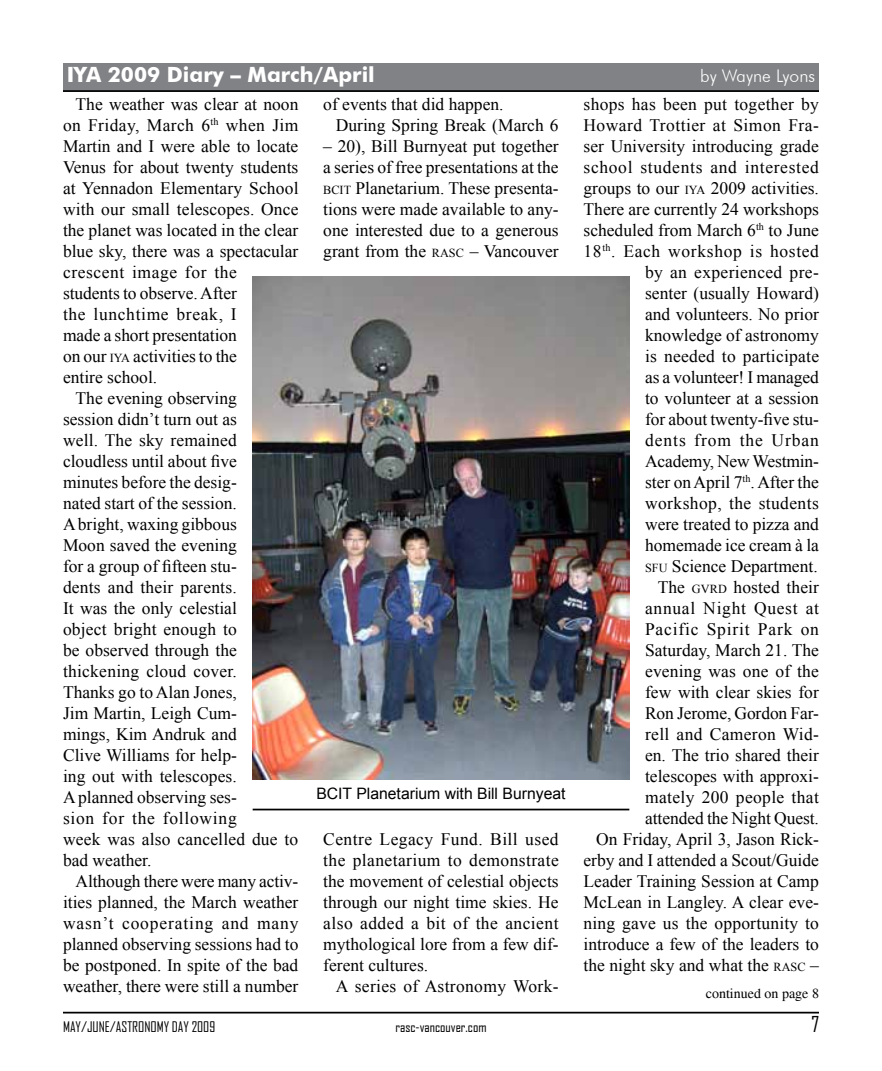
<style>
.page{position:relative;width:882px;height:1071px;background:#fff}
.page>*{position:absolute;margin:0;border:0;box-sizing:border-box;transform-origin:0 0}
.t1{font:700 21px "Futura BT";color:#fff}
.t2{font:21px "Agency FB";color:#000}
.t3{font:17.5px/21px "Times New Roman";color:#000;text-align:justify}
.t4{font:17.5px "Times New Roman";letter-spacing:.02em;color:#000}
.t5{font:17.5px "Times New Roman";letter-spacing:.035em;color:#000}
.t6{font:17.5px "Times New Roman";letter-spacing:.05em;color:#000}
.t7{font:17.5px "Times New Roman";letter-spacing:.04em;color:#000}
.t8{font:300 17.5px "Futura BT";color:#fff}
.t9{font:15.75px "Arial";color:#000}
.t10{font:14px "Agency FB";color:#000}
.t11{font:14px "Times";color:#000}
.s1{font-size:12.25px}
</style>
<div class="page">
<hr style="left:63px;top:1012px;width:756px;height:2px;background:#000">
<div style="left:63px;top:63px;width:756px;height:28px;background:#808285"></div>
<hr style="left:63px;top:90px;width:756px;height:2px;background:#000">
<img style="left:253px;top:277px;width:376px;height:502px">
<hr style="left:253px;top:809px;width:376px;height:1px;background:#000">
<p class="t1" style="left:67px;top:62px;width:310px">IYA 2009 Diary – March/April</p>
<p class="t8" style="left:700px;top:66px;width:116px">by Wayne Lyons</p>
<p class="t3" style="left:76px;top:94px;width:224px">The weather was clear at noon</p>
<p class="t4" style="left:63px;top:114px;width:237px">on Friday, March 6<sup>th</sup> when Jim</p>
<p class="t3" style="left:63px;top:136px;width:237px">Martin and I were able to locate</p>
<p class="t3" style="left:63px;top:157px;width:237px">Venus for about twenty students</p>
<p class="t3" style="left:63px;top:178px;width:237px">at Yennadon Elementary School</p>
<p class="t3" style="left:63px;top:199px;width:237px">with our small telescopes. Once</p>
<p class="t3" style="left:63px;top:220px;width:237px">the planet was located in the clear</p>
<p class="t3" style="left:63px;top:241px;width:237px">blue sky, there was a spectacular</p>
<p class="t5" style="left:63px;top:261px;width:175px">crescent image for the</p>
<p class="t3" style="left:63px;top:283px;width:175px">students to observe. After</p>
<p class="t5" style="left:63px;top:303px;width:175px">the lunchtime break, I</p>
<p class="t3" style="left:63px;top:325px;width:175px">made a short presentation</p>
<p class="t3" style="left:63px;top:346px;width:175px">on our <span class="s1">IYA</span> activities to the</p>
<p class="t3" style="left:63px;top:367px;width:96px">entire school.</p>
<p class="t3" style="left:76px;top:388px;width:163px">The evening observing</p>
<p class="t3" style="left:63px;top:409px;width:175px">session didn’t turn out as</p>
<p class="t3" style="left:63px;top:430px;width:175px">well. The sky remained</p>
<p class="t3" style="left:63px;top:451px;width:175px">cloudless until about five</p>
<p class="t3" style="left:63px;top:472px;width:175px">minutes before the desig-</p>
<p class="t3" style="left:63px;top:493px;width:175px">nated start of the session.</p>
<p class="t3" style="left:63px;top:514px;width:175px">A bright, waxing gibbous</p>
<p class="t3" style="left:63px;top:535px;width:175px">Moon saved the evening</p>
<p class="t3" style="left:63px;top:556px;width:175px">for a group of fifteen stu-</p>
<p class="t3" style="left:63px;top:577px;width:175px">dents and their parents.</p>
<p class="t3" style="left:63px;top:598px;width:175px">It was the only celestial</p>
<p class="t3" style="left:63px;top:619px;width:176px">object bright enough to</p>
<p class="t3" style="left:63px;top:640px;width:175px">be observed through the</p>
<p class="t3" style="left:63px;top:661px;width:175px">thickening cloud cover.</p>
<p class="t3" style="left:63px;top:682px;width:175px">Thanks go to Alan Jones,</p>
<p class="t3" style="left:63px;top:703px;width:175px">Jim Martin, Leigh Cum-</p>
<p class="t3" style="left:63px;top:724px;width:175px">mings, Kim Andruk and</p>
<p class="t3" style="left:63px;top:745px;width:175px">Clive Williams for help-</p>
<p class="t3" style="left:63px;top:766px;width:175px">ing out with telescopes.</p>
<p class="t3" style="left:63px;top:787px;width:175px">A planned observing ses-</p>
<p class="t7" style="left:63px;top:807px;width:175px">sion for the following</p>
<p class="t3" style="left:63px;top:829px;width:237px">week was also cancelled due to</p>
<p class="t3" style="left:63px;top:850px;width:90px">bad weather.</p>
<p class="t3" style="left:76px;top:871px;width:224px">Although there were many activ-</p>
<p class="t3" style="left:63px;top:892px;width:237px">ities planned, the March weather</p>
<p class="t6" style="left:63px;top:912px;width:237px">wasn’t cooperating and many</p>
<p class="t3" style="left:63px;top:934px;width:237px">planned observing sessions had to</p>
<p class="t3" style="left:63px;top:955px;width:237px">be postponed. In spite of the bad</p>
<p class="t3" style="left:63px;top:976px;width:237px">weather, there were still a number</p>
<p class="t3" style="left:584px;top:94px;width:237px;text-align:right">shops has been put together by<br>Howard Trottier at Simon Fra&shy;ser University introducing grade school students and interested groups to our <span class="s1">IYA</span> 2009 activities.<br>There are currently 24 workshops scheduled from March 6<sup>th</sup> to June<br>18<sup>th</sup>. Each workshop is hosted by an experienced pre-<br>senter (usually Howard)<br>and volunteers. No prior knowledge of astronomy<br>is needed to participate<br>as a volunteer! I managed<br>to volunteer at a session<br>for about twenty-five stu-<br>dents from the Urban<br>Academy, New Westmin-<br>ster on April 7<sup>th</sup>. After the workshop, the students<br>were treated to pizza and homemade ice cream à la<br><span class="s1">SFU</span> Science Department.<br>The <span class="s1">GVRD</span> hosted their<br>annual Night Quest at<br>Pacific Spirit Park on<br>Saturday, March 21. The<br>evening was one of the<br>few with clear skies for<br>Ron Jerome, Gordon Far-<br>rell and Cameron Wid-<br>en. The trio shared their telescopes with approxi-<br>mately 200 people that attended the Night Quest.<br>On Friday, April 3, Jason Rick&shy;erby and I attended a Scout/Guide<br>Leader Training Session at Camp<br>McLean in Langley. A clear eve&shy;ning gave us the opportunity to introduce a few of the leaders to the night sky and what the <span class="s1">RASC</span> –</p>
<p class="t3" style="left:336px;top:94px;width:224px;text-indent:-13px">of events that did happen.<br>During Spring Break (March 6</p>
<p class="t3" style="left:323px;top:136px;width:237px">– 20), Bill Burnyeat put together a series of free presentations at the <span class="s1">BCIT</span> Planetarium. These presenta&shy;tions were made available to any&shy;one interested due to a generous grant from the <span class="s1">RASC</span> – Vancouver</p>
<p class="t9" style="left:316px;top:783px;width:251px">BCIT Planetarium with Bill Burnyeat</p>
<p class="t3" style="left:323px;top:829px;width:237px">Centre Legacy Fund. Bill used the planetarium to demonstrate the movement of celestial objects through our night time skies. He also added a bit of the ancient mythological lore from a few dif&shy;ferent cultures.</p>
<p class="t4" style="left:336px;top:975px;width:224px">A series of Astronomy Work-</p>
<p class="t11" style="left:706px;top:986px;width:115px">continued on page 8</p>
<p class="t10" style="left:63px;top:1018px;width:154px">MAY/JUNE/ASTRONOMY DAY 2009</p>
<p class="t10" style="left:395px;top:1018px;width:93px">rasc-vancouver.com</p>
<p class="t2" style="left:811px;top:1011px;width:9px">7</p>
</div>
